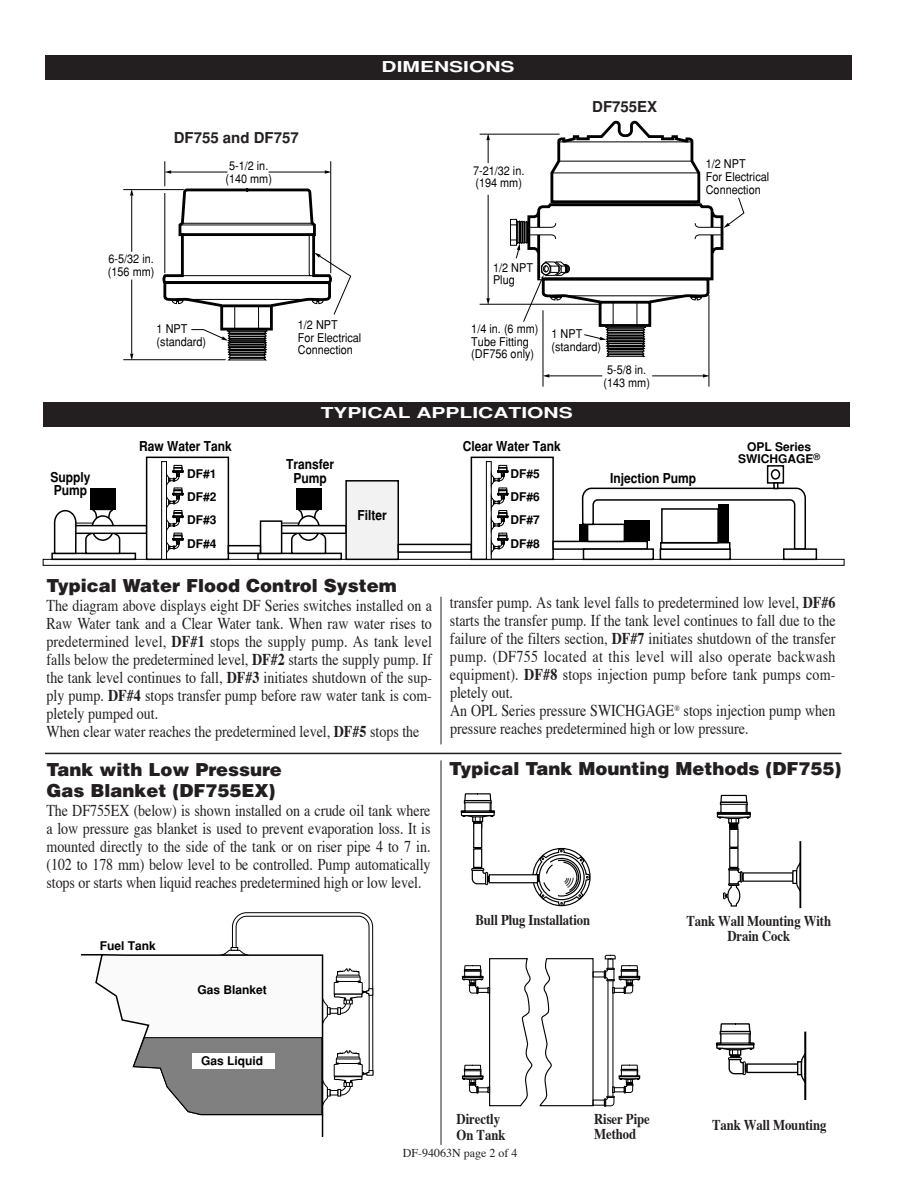
<style>
.page{position:relative;width:918px;height:1188px;background:#fff}
.page>*{position:absolute;margin:0;border:0;box-sizing:border-box;transform-origin:0 0}
.t1{font:900 18px/21px "Helvetica";color:#231f20}
.t2{font:16.5px/18px "Times";color:#231f20;scale:.85 1}
.t3{font:700 15px/15px "Times";letter-spacing:-.005em;color:#231f20;scale:.85 1}
.t4{font:700 15px "Helvetica";color:#fff;scale:1.4 1}
.t5{font:700 15px "Helvetica";color:#231f20}
.t6{font:700 13.65px "Helvetica";color:#000;scale:.88 1}
.t7{font:12.15px/12.9px "Helvetica";color:#000;scale:.9 1}
.t8{font:700 12px/22.8px "Helvetica";color:#000;text-align:justify}
.t9{font:12px "Times";color:#231f20}
.s1{font-weight:700}
</style>
<div class="page">
<div style="left:44px;top:402px;width:806px;height:24px;background:#231f20"></div>
<div style="left:45px;top:56px;width:806px;height:24px;background:#231f20"></div>
<svg style="left:460px;top:793px;width:35px;height:35px"></svg>
<div style="left:473px;top:823px;width:9px;height:25px;background:#fff;border:1px solid #000"></div>
<div style="left:473px;top:848px;width:9px;height:20px;background:#fff;border:1px solid #000"></div>
<svg style="left:471px;top:867px;width:18px;height:18px"></svg>
<div style="left:489px;top:874px;width:49px;height:9px;background:#fff;border:1px solid #000"></div>
<svg style="left:532px;top:849px;width:59px;height:57px"></svg>
<svg style="left:462px;top:955px;width:178px;height:152px"></svg>
<div style="left:746px;top:1063px;width:52px;height:10px;background:#fff;border:1px solid #000"></div>
<svg style="left:797px;top:1061px;width:3px;height:14px"></svg>
<svg style="left:800px;top:1048px;width:7px;height:36px"></svg>
<hr style="left:804px;top:1032px;width:2px;height:68px;background:#000">
<svg style="left:716px;top:1023px;width:39px;height:52px"></svg>
<div style="left:729px;top:828px;width:10px;height:20px;background:#fff;border:1px solid #000"></div>
<div style="left:729px;top:848px;width:10px;height:20px;background:#fff;border:1px solid #000"></div>
<svg style="left:743px;top:872px;width:50px;height:10px"></svg>
<svg style="left:792px;top:870px;width:3px;height:14px"></svg>
<svg style="left:795px;top:858px;width:7px;height:35px"></svg>
<svg style="left:723px;top:867px;width:20px;height:40px"></svg>
<hr style="left:799px;top:841px;width:2px;height:67px;background:#000">
<svg style="left:716px;top:794px;width:35px;height:36px"></svg>
<div style="left:43px;top:559px;width:802px;height:7px;background:#fff;border:1px solid #000"></div>
<div style="left:51px;top:553px;width:85px;height:7px;border:2px solid #000"></div>
<svg style="left:84px;top:534px;width:37px;height:21px"></svg>
<svg style="left:90px;top:509px;width:25px;height:11px"></svg>
<div style="left:90px;top:488px;width:26px;height:21px;background:#000"></div>
<svg style="left:91px;top:515px;width:23px;height:26px"></svg>
<div style="left:73px;top:525px;width:74px;height:9px;background:#fff;border:2px solid #000"></div>
<svg style="left:53px;top:509px;width:24px;height:46px"></svg>
<div style="left:146px;top:457px;width:83px;height:103px;background:#fff;border:2px solid #000"></div>
<svg style="left:161px;top:461px;width:6px;height:99px"></svg>
<div style="left:257px;top:553px;width:85px;height:7px;border:2px solid #000"></div>
<svg style="left:290px;top:534px;width:37px;height:21px"></svg>
<svg style="left:296px;top:509px;width:25px;height:11px"></svg>
<div style="left:296px;top:488px;width:25px;height:21px;background:#000"></div>
<svg style="left:297px;top:515px;width:23px;height:26px"></svg>
<div style="left:279px;top:525px;width:68px;height:9px;background:#fff;border:2px solid #000"></div>
<div style="left:260px;top:520px;width:22px;height:34px;background:#fff;border:2px solid #000"></div>
<div style="left:228px;top:545px;width:33px;height:9px;background:#fff;border:2px solid #000"></div>
<div style="left:345px;top:480px;width:54px;height:80px;background:#f2f2f2;border:2px solid #000"></div>
<div style="left:398px;top:544px;width:74px;height:9px;background:#fff;border:2px solid #000"></div>
<div style="left:471px;top:457px;width:83px;height:103px;background:#fff;border:2px solid #000"></div>
<svg style="left:486px;top:461px;width:6px;height:99px"></svg>
<div style="left:552px;top:541px;width:96px;height:9px;background:#fff;border:2px solid #000"></div>
<div style="left:583px;top:548px;width:71px;height:12px;background:#fff;border:2px solid #000"></div>
<div style="left:579px;top:524px;width:9px;height:17px;background:#000"></div>
<svg style="left:581px;top:487px;width:225px;height:64px"></svg>
<div style="left:660px;top:548px;width:71px;height:12px;background:#fff;border:2px solid #000"></div>
<svg style="left:660px;top:542px;width:71px;height:8px"></svg>
<div style="left:661px;top:508px;width:58px;height:35px;background:#fff;border:2px solid #000"></div>
<div style="left:718px;top:504px;width:10px;height:39px;background:#000"></div>
<div style="left:783px;top:548px;width:34px;height:12px;background:#fff;border:2px solid #000"></div>
<svg style="left:767px;top:465px;width:17px;height:19px"></svg>
<div style="left:771px;top:469px;width:9px;height:11px;background:#fff;border:2px solid #000;border-radius:50%"></div>
<svg style="left:773px;top:482px;width:6px;height:7px"></svg>
<svg style="left:166px;top:465px;width:18px;height:96px"></svg>
<svg style="left:491px;top:465px;width:17px;height:96px"></svg>
<hr style="left:45px;top:753px;width:797px;height:1px;background:#231f20">
<hr style="left:81px;top:954px;width:21px;height:2px;background:#000">
<svg style="left:94px;top:912px;width:280px;height:225px"></svg>
<hr style="left:441px;top:760px;width:1px;height:385px;background:#231f20">
<hr style="left:441px;top:597px;width:1px;height:147px;background:#231f20">
<hr style="left:123px;top:189px;width:61px;height:1px;background:#000">
<hr style="left:123px;top:359px;width:103px;height:1px;background:#000">
<svg style="left:130px;top:190px;width:3px;height:62px"></svg>
<svg style="left:130px;top:279px;width:3px;height:81px"></svg>
<svg style="left:161px;top:161px;width:191px;height:200px"></svg>
<hr style="left:480px;top:134px;width:80px;height:1px;background:#000">
<hr style="left:480px;top:304px;width:122px;height:1px;background:#000">
<svg style="left:486px;top:134px;width:4px;height:29px"></svg>
<svg style="left:486px;top:194px;width:4px;height:110px"></svg>
<hr style="left:709px;top:295px;width:1px;height:92px;background:#000">
<svg style="left:544px;top:374px;width:59px;height:4px"></svg>
<svg style="left:652px;top:374px;width:57px;height:4px"></svg>
<hr style="left:543px;top:310px;width:1px;height:77px;background:#000">
<svg style="left:510px;top:120px;width:235px;height:237px"></svg>
<div style="left:543px;top:265px;width:6px;height:7px;border:1px solid #000;border-radius:50%"></div>
<p class="t5" style="left:174px;top:132px;width:127px">DF755 and DF757</p>
<p class="t7" style="left:225px;top:160px;width:53px">5-1/2 in. (140 mm)</p>
<p class="t4" style="left:382px;top:61px;width:96px">DIMENSIONS</p>
<p class="t7" style="left:473px;top:165px;width:59px">7-21/32 in. (194 mm)</p>
<p class="t5" style="left:592px;top:102px;width:67px">DF755EX</p>
<p class="t7" style="left:706px;top:158px;width:72px">1/2 NPT<br>For Electrical<br>Connection</p>
<p class="t7" style="left:108px;top:254px;width:53px">6-5/32 in. (156 mm)</p>
<p class="t7" style="left:157px;top:324px;width:57px">1 NPT (standard)</p>
<p class="t7" style="left:298px;top:319px;width:72px">1/2 NPT<br>For Electrical<br>Connection</p>
<p class="t7" style="left:493px;top:262px;width:46px">1/2 NPT<br>Plug</p>
<p class="t7" style="left:471px;top:323px;width:76px">1/4 in. (6 mm)<br>Tube Fitting (DF756 only)</p>
<p class="t7" style="left:552px;top:329px;width:57px">1 NPT (standard)</p>
<p class="t7" style="left:603px;top:365px;width:53px">5-5/8 in. (143 mm)</p>
<p class="t4" style="left:321px;top:407px;width:181px">TYPICAL APPLICATIONS</p>
<p class="t6" style="left:139px;top:441px;width:107px">Raw Water Tank</p>
<p class="t6" style="left:463px;top:441px;width:113px">Clear Water Tank</p>
<p class="t6" style="left:286px;top:459px;width:56px">Transfer</p>
<p class="t8" style="left:187px;top:464px;width:31px">DF#1<br>DF#2<br>DF#3</p>
<p class="t8" style="left:187px;top:534px;width:31px">DF#4</p>
<p class="t6" style="left:51px;top:472px;width:47px">Supply</p>
<p class="t6" style="left:293px;top:473px;width:39px">Pump</p>
<p class="t6" style="left:54px;top:486px;width:39px">Pump</p>
<p class="t6" style="left:358px;top:510px;width:35px">Filter</p>
<p class="t8" style="left:511px;top:464px;width:31px">DF#5<br>DF#6<br>DF#7</p>
<p class="t8" style="left:511px;top:534px;width:31px">DF#8</p>
<p class="t6" style="left:610px;top:473px;width:99px">Injection Pump</p>
<p class="t8" style="left:738px;top:442px;width:83px;line-height:12px;text-align:center">OPL Series<br>SWICHGAGE<sup>®</sup></p>
<p class="t1" style="left:46px;top:577px;width:352px">Typical Water Flood Control System</p>
<p class="t2" style="left:46px;top:598px;width:455px">The diagram above displays eight DF Series switches installed on a Raw Water tank and a Clear Water tank. When raw water rises to predetermined level, <span class="s1">DF#1</span> stops the supply pump. As tank level falls below the predetermined level, <span class="s1">DF#2</span> starts the supply pump. If the tank level continues to fall, <span class="s1">DF#3</span> initiates shutdown of the sup&shy;ply pump. <span class="s1">DF#4</span> stops transfer pump before raw water tank is com&shy;pletely pumped out.<br>When clear water reaches the predetermined level, <span class="s1">DF#5</span> stops the</p>
<p class="t2" style="left:450px;top:595px;width:455px">transfer pump. As tank level falls to predetermined low level, <span class="s1">DF#6 </span>starts the transfer pump. If the tank level continues to fall due to the failure of the filters section, <span class="s1">DF#7</span> initiates shutdown of the transfer pump. (DF755 located at this level will also operate backwash equipment). <span class="s1">DF#8</span> stops injection pump before tank pumps com&shy;pletely out.<br>An OPL Series pressure SWICHGAGE<sup>®</sup> stops injection pump when pressure reaches predetermined high or low pressure.</p>
<p class="t1" style="left:46px;top:760px;width:237px">Tank with Low Pressure<br>Gas Blanket (DF755EX)</p>
<p class="t2" style="left:46px;top:803px;width:453px;text-align:justify">The DF755EX (below) is shown installed on a crude oil tank where a low pressure gas blanket is used to prevent evaporation loss. It is mounted directly to the side of the tank or on riser pipe 4 to 7 in. (102 to 178 mm) below level to be controlled. Pump automatically stops or starts when liquid reaches predetermined high or low level.</p>
<p class="t8" style="left:100px;top:935px;width:58px">Fuel Tank</p>
<p class="t8" style="left:197px;top:980px;width:71px">Gas Blanket</p>
<p class="t1" style="left:449px;top:760px;width:394px">Typical Tank Mounting Methods (DF755)</p>
<p class="t3" style="left:475px;top:914px;width:137px">Bull Plug Installation</p>
<p class="t3" style="left:686px;top:915px;width:172px;text-align:center">Tank Wall Mounting With<br>Drain Cock</p>
<p class="t8" style="left:201px;top:1051px;width:64px">Gas Liquid</p>
<p class="t3" style="left:457px;top:1112px;width:59px;line-height:16.5px">Directly<br>On Tank</p>
<p class="t3" style="left:594px;top:1112px;width:67px">Riser Pipe<br>Method</p>
<p class="t3" style="left:712px;top:1118px;width:136px">Tank Wall Mounting</p>
<p class="t9" style="left:403px;top:1148px;width:116px">DF-94063N page 2 of 4</p>
</div>
